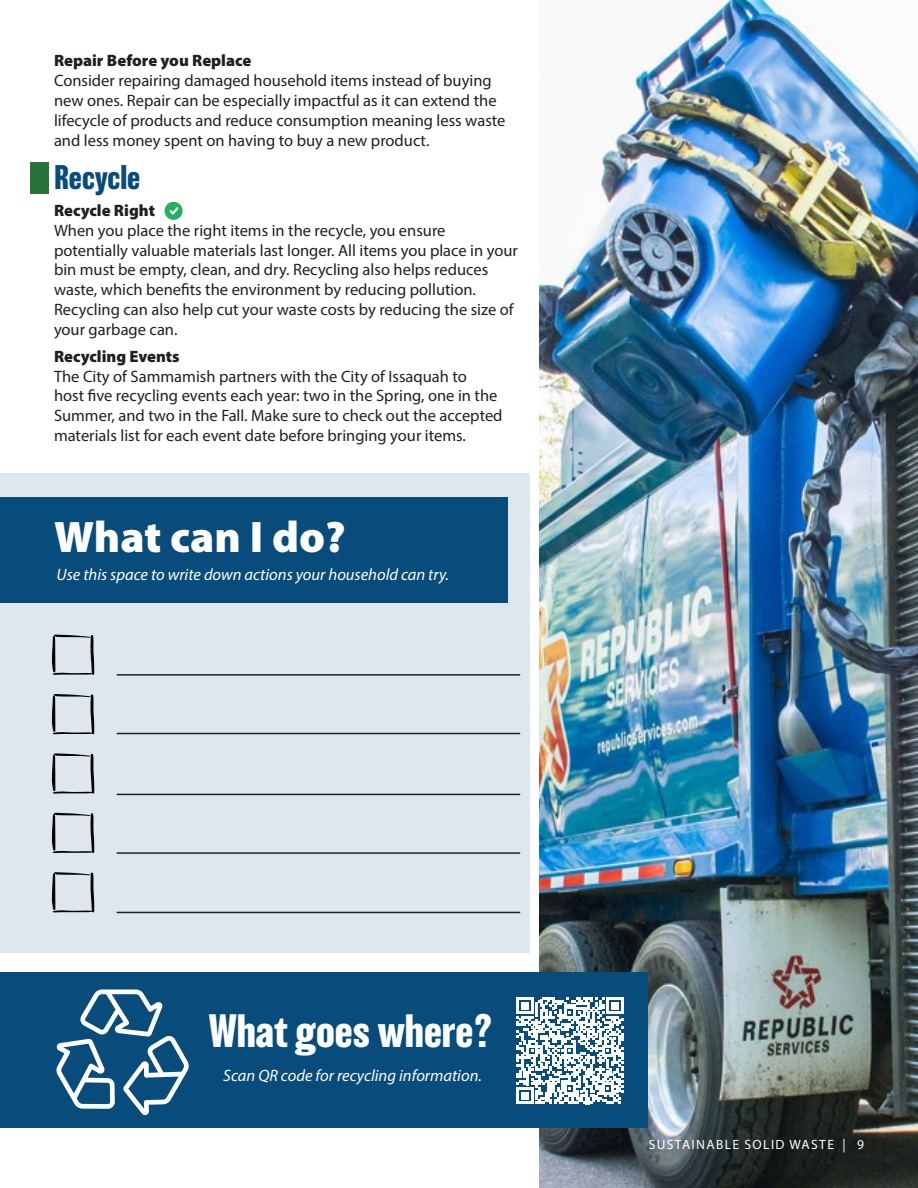
<style>
.page{position:relative;width:918px;height:1188px;background:#fff}
.page>*{position:absolute;margin:0;border:0;box-sizing:border-box;transform-origin:0 0}
.t1{font:900 44.25px "Myriad Pro";color:#fff}
.t2{font:700 43.05px "Balboa";color:#fff}
.t3{font:700 31.5px "Balboa";color:#084c7c}
.t4{font:16.5px/19.8px "Myriad Pro";color:#231f20}
.t5{font:italic 16.5px "Myriad Pro";color:#fff}
.t6{font:900 16.5px "Myriad Pro";color:#231f20}
.t7{font:13.5px "Myriad Pro";letter-spacing:.1em;color:#fff}
</style>
<div class="page">
<img style="left:539px;top:1px;width:379px;height:1187px">
<div style="left:0;top:473px;width:529px;height:480px;background:#dfe7ee"></div>
<svg style="left:52px;top:634px;width:42px;height:41px"></svg>
<svg style="left:52px;top:694px;width:42px;height:40px"></svg>
<svg style="left:52px;top:753px;width:42px;height:41px"></svg>
<svg style="left:52px;top:813px;width:42px;height:40px"></svg>
<hr style="left:117px;top:674px;width:403px;height:2px;background:#231f20">
<hr style="left:117px;top:733px;width:403px;height:1px;background:#231f20">
<hr style="left:117px;top:794px;width:403px;height:1px;background:#231f20">
<hr style="left:117px;top:852px;width:403px;height:2px;background:#231f20">
<svg style="left:52px;top:872px;width:42px;height:41px"></svg>
<hr style="left:117px;top:912px;width:403px;height:1px;background:#231f20">
<div style="left:31px;top:162px;width:18px;height:32px;background:#287339"></div>
<div style="left:0;top:973px;width:648px;height:155px;background:#084c7c"></div>
<svg style="left:517px;top:997px;width:106px;height:107px"></svg>
<div style="left:0;top:497px;width:508px;height:106px;background:#084c7c"></div>
<svg style="left:56px;top:989px;width:133px;height:126px"></svg>
<svg style="left:165px;top:202px;width:18px;height:18px"></svg>
<p class="t6" style="left:54px;top:50px;width:199px">Repair Before you Replace</p>
<p class="t4" style="left:54px;top:70px;width:453px">Consider repairing damaged household items instead of buying new ones. Repair can be especially impactful as it can extend the lifecycle of products and reduce consumption meaning less waste and less money spent on having to buy a new product.</p>
<p class="t3" style="left:54px;top:159px;width:88px">Recycle</p>
<p class="t6" style="left:54px;top:199px;width:102px">Recycle Right</p>
<p class="t4" style="left:54px;top:220px;width:465px">When you place the right items in the recycle, you ensure potentially valuable materials last longer. All items you place in your bin must be empty, clean, and dry. Recycling also helps reduces waste, which benefits the environment by reducing pollution.<br>Recycling can also help cut your waste costs by reducing the size of your garbage can.</p>
<p class="t6" style="left:54px;top:345px;width:127px">Recycling Events</p>
<p class="t4" style="left:54px;top:366px;width:450px">The City of Sammamish partners with the City of Issaquah to<br>host five recycling events each year: two in the Spring, one in the Summer, and two in the Fall. Make sure to check out the accepted materials list for each event date before bringing your items.</p>
<p class="t1" style="left:54px;top:508px;width:293px">What can I do?</p>
<p class="t5" style="left:56px;top:564px;width:394px">Use this space to write down actions your household can try.</p>
<p class="t2" style="left:209px;top:1006px;width:286px">What goes where?</p>
<p class="t5" style="left:223px;top:1065px;width:260px">Scan QR code for recycling information.</p>
<p class="t7" style="left:649px;top:1136px;width:217px">SUSTAINABLE SOLID WASTE | 9</p>
</div>
